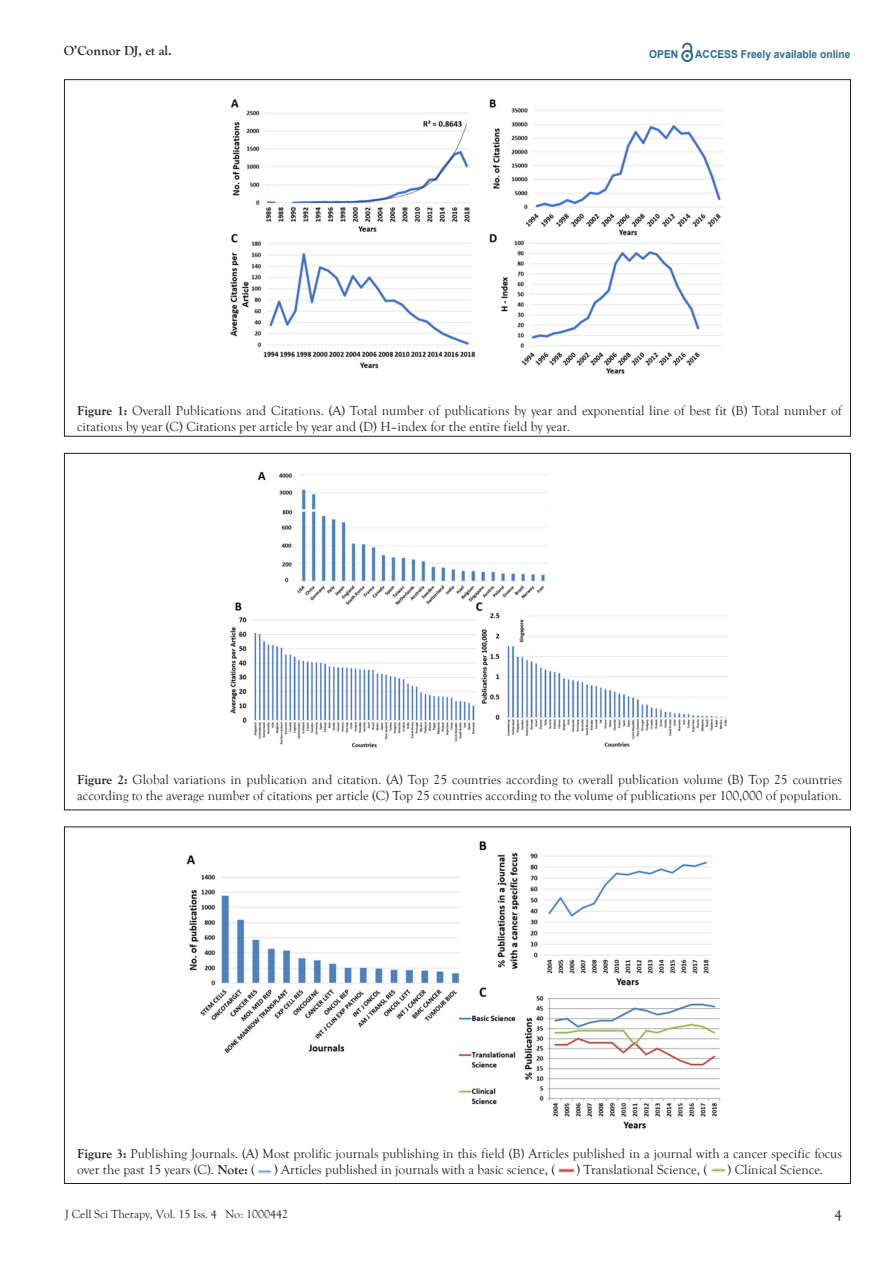
<style>
.page{position:relative;width:893px;height:1263px;background:#fff}
.page>*{position:absolute;margin:0;border:0;box-sizing:border-box;transform-origin:0 0}
.t1{font:15px "Goudy Old Style T";color:#231f20}
.t2{font:13.5px/16.2px "Goudy Old Style T";color:#231f20}
.t3{font:700 13.5px "Goudy Old Style T";color:#231f20}
.t4{font:12px "Goudy Old Style T";color:#231f20}
.t5{font:700 10.95px "Arial";color:#2b6b8f;scale:.94 1}
.s1{font-weight:700}
</style>
<div class="page">
<svg style="left:681px;top:43px;width:12px;height:19px"></svg>
<img style="left:230px;top:99px;width:493px;height:275px">
<img style="left:230px;top:471px;width:498px;height:277px">
<img style="left:186px;top:841px;width:535px;height:288px">
<svg style="left:258px;top:1170px;width:13px;height:4px"></svg>
<img style="left:558px;top:1168px;width:15px;height:5px">
<svg style="left:711px;top:1168px;width:13px;height:5px"></svg>
<p class="t3" style="left:64px;top:43px;width:109px">O’Connor DJ, et al.</p>
<p class="t5" style="left:649px;top:47px;width:32px">OPEN</p>
<p class="t5" style="left:695px;top:46px;width:167px">ACCESS Freely available online</p>
<p class="t2" style="left:77px;top:403px;width:766px"><span class="s1">Figure 1:</span> Overall Publications and Citations. (A) Total number of publications by year and exponential line of best fit (B) Total number of citations by year (C) Citations per article by year and (D) H–index for the entire field by year.</p>
<p class="t2" style="left:77px;top:772px;width:766px"><span class="s1">Figure 2:</span> Global variations in publication and citation. (A) Top 25 countries according to overall publication volume (B) Top 25 countries according to the average number of citations per article (C) Top 25 countries according to the volume of publications per 100,000 of population.</p>
<p class="t2" style="left:77px;top:1145px;width:766px"><span class="s1">Figure 3:</span> Publishing Journals. (A) Most prolific journals publishing in this field (B) Articles published in a journal with a cancer specific focus over the past 15 years (C). <span class="s1">Note:</span> (</p>
<p class="t2" style="left:274px;top:1162px;width:283px">) Articles published in journals with a basic science, (</p>
<p class="t2" style="left:576px;top:1162px;width:132px">) Translational Science, (</p>
<p class="t2" style="left:728px;top:1162px;width:97px">) Clinical Science.</p>
<p class="t4" style="left:65px;top:1207px;width:224px">J Cell Sci Therapy, Vol. 15 Iss. 4 No: 1000442</p>
<p class="t1" style="left:835px;top:1207px;width:9px">4</p>
</div>
